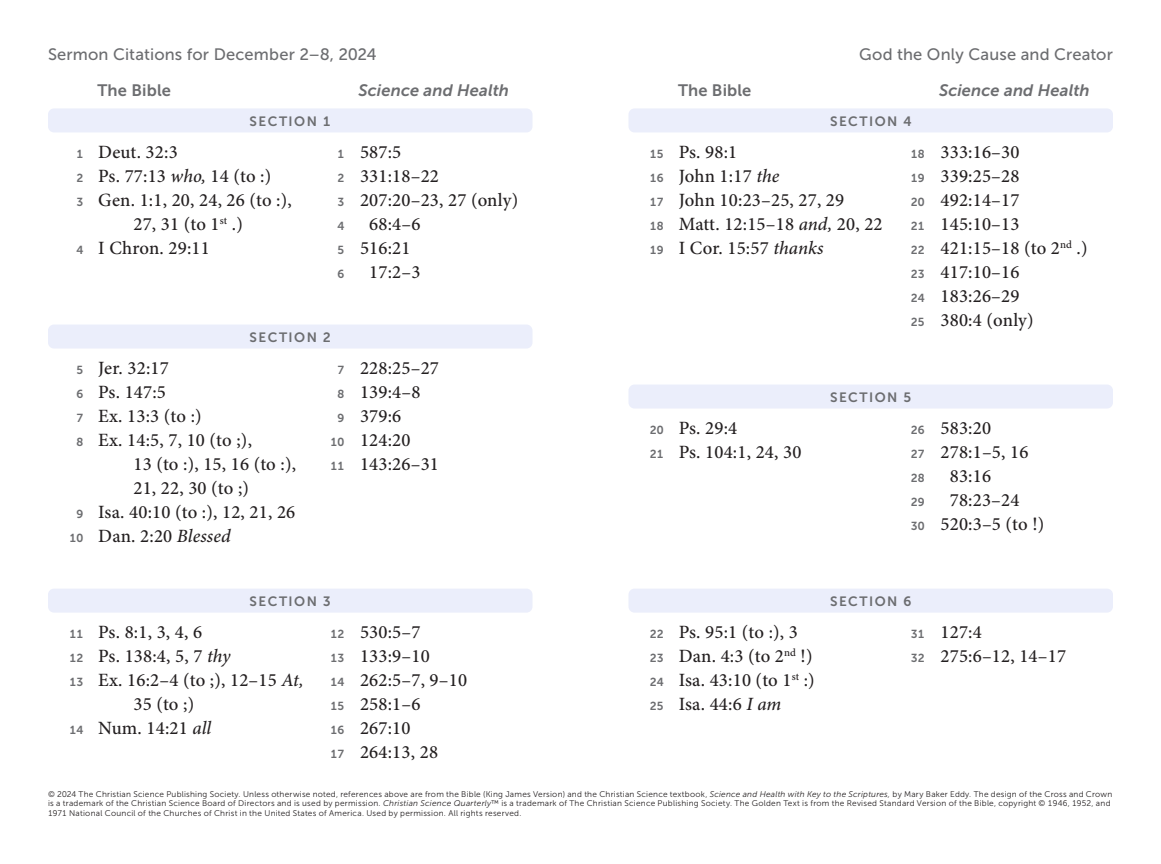
<style>
.page{position:relative;width:1161px;height:864px;background:#fff}
.page>*{position:absolute;margin:0;border:0;box-sizing:border-box;transform-origin:0 0}
.Reference_Bible{font:500 18.75px/24px "Minion Pro";letter-spacing:.01em;color:#231f20}
.Reference_S_H{font:500 18.75px "Minion Pro";letter-spacing:.01em;color:#231f20}
.Reference_Bible_first{font:500 18.75px "Minion Pro";letter-spacing:.01em;color:#231f20}
.Reference_S_H_first{font:500 18.75px "Minion Pro";letter-spacing:.01em;color:#231f20}
.t1{font:16.5px "Museo Sans 500";letter-spacing:.01em;color:#6c6d70}
.t2{font:italic 16.5px "Museo Sans 700";letter-spacing:.005em;color:#6c6d70}
.t3{font:16.5px "Museo Sans 700";letter-spacing:.01em;color:#6c6d70}
.Section_Header{font:13.5px "Museo Sans 700";letter-spacing:.11em;color:#6c6d70}
.Reference_S_H-2{font:11.7px "Museo Sans 700";color:#6c6d70}
.Copyright_Block{font:8.25px/9.8px "Museo Sans 300";letter-spacing:.03em;color:#231f20}
.s1{font-family:"Museo Sans 700";font-weight:400;font-size:11.7px;color:#6c6d70}
.s2{font-style:italic}
</style>
<div class="page">
<div style="left:48px;top:589px;width:484px;height:24px;background:#ebeefb;border-radius:6px"></div>
<div style="left:628px;top:589px;width:485px;height:24px;background:#ebeefb;border-radius:6px"></div>
<div style="left:48px;top:325px;width:484px;height:24px;background:#ebeefb;border-radius:6px"></div>
<div style="left:628px;top:385px;width:485px;height:24px;background:#ebeefb;border-radius:6px"></div>
<div style="left:48px;top:108px;width:484px;height:24px;background:#ebeefb;border-radius:6px"></div>
<div style="left:628px;top:108px;width:485px;height:24px;background:#ebeefb;border-radius:6px"></div>
<h2 class="t1" style="left:48px;top:46px;width:330px">Sermon Citations for December 2–8, 2024</h2>
<h2 class="t1" style="left:859px;top:46px;width:255px">God the Only Cause and Creator</h2>
<h2 class="t3" style="left:98px;top:81px;width:75px">The Bible</h2>
<h2 class="t2" style="left:358px;top:81px;width:152px">Science and Health</h2>
<h2 class="t3" style="left:678px;top:81px;width:75px">The Bible</h2>
<h2 class="t2" style="left:939px;top:81px;width:152px">Science and Health</h2>
<p class="Section_Header" style="left:250px;top:113px;width:83px">SECTION 1</p>
<p class="Reference_Bible_first" style="left:76px;top:139px;width:103px"><span class="s1">1</span> Deut. 32:3</p>
<p class="Reference_Bible" style="left:76px;top:164px;width:197px"><span class="s1">2</span> Ps. 77:13 <span class="s2">who,</span> 14 (to :)</p>
<p class="Reference_Bible" style="left:76px;top:188px;width:217px;text-align:center"><span class="s1">3</span> Gen. 1:1, 20, 24, 26 (to :),<br>27, 31 (to 1<sup>st</sup> .)</p>
<p class="Reference_Bible" style="left:76px;top:236px;width:135px"><span class="s1">4</span> I Chron. 29:11</p>
<p class="Reference_S_H_first" style="left:337px;top:139px;width:66px"><span class="s1">1</span> 587:5</p>
<p class="Reference_S_H" style="left:337px;top:163px;width:103px"><span class="s1">2</span> 331:18–22</p>
<p class="Reference_S_H" style="left:337px;top:187px;width:182px"><span class="s1">3</span> 207:20–23, 27 (only)</p>
<p class="Reference_S_H-2" style="left:337px;top:220px;width:8px">4</p>
<p class="Reference_S_H" style="left:369px;top:211px;width:53px">68:4–6</p>
<p class="Reference_S_H" style="left:337px;top:235px;width:75px"><span class="s1">5</span> 516:21</p>
<p class="Reference_S_H-2" style="left:337px;top:268px;width:8px">6</p>
<p class="Reference_S_H" style="left:369px;top:259px;width:53px">17:2–3</p>
<p class="Section_Header" style="left:250px;top:329px;width:83px">SECTION 2</p>
<p class="Reference_Bible_first" style="left:76px;top:356px;width:94px"><span class="s1">5</span> Jer. 32:17</p>
<p class="Reference_Bible" style="left:76px;top:380px;width:91px"><span class="s1">6</span> Ps. 147:5</p>
<p class="Reference_Bible" style="left:76px;top:404px;width:127px"><span class="s1">7</span> Ex. 13:3 (to :)</p>
<p class="Reference_Bible" style="left:134px;top:428px;width:164px;text-indent:-57px"><span class="s1">8</span> Ex. 14:5, 7, 10 (to ;),<br>13 (to :), 15, 16 (to :),<br>21, 22, 30 (to ;)</p>
<p class="Reference_Bible" style="left:76px;top:500px;width:221px"><span class="s1">9</span> Isa. 40:10 (to :), 12, 21, 26</p>
<p class="Reference_Bible" style="left:69px;top:524px;width:163px"><span class="s1">10</span> Dan. 2:20 <span class="s2">Blessed</span></p>
<p class="Reference_S_H_first" style="left:337px;top:356px;width:103px"><span class="s1">7</span> 228:25–27</p>
<p class="Reference_S_H" style="left:337px;top:380px;width:85px"><span class="s1">8</span> 139:4–8</p>
<p class="Reference_S_H" style="left:337px;top:404px;width:66px"><span class="s1">9</span> 379:6</p>
<p class="Reference_S_H" style="left:330px;top:428px;width:82px"><span class="s1">10</span> 124:20</p>
<p class="Reference_S_H" style="left:330px;top:452px;width:110px"><span class="s1">11</span> 143:26–31</p>
<p class="Section_Header" style="left:250px;top:594px;width:83px">SECTION 3</p>
<p class="Reference_Bible_first" style="left:69px;top:620px;width:134px"><span class="s1">11</span> Ps. 8:1, 3, 4, 6</p>
<p class="Reference_Bible" style="left:69px;top:644px;width:163px"><span class="s1">12</span> Ps. 138:4, 5, 7 <span class="s2">thy</span></p>
<p class="Reference_Bible" style="left:134px;top:668px;width:172px;text-indent:-64px"><span class="s1">13</span> Ex. 16:2–4 (to ;), 12–15 <span class="s2">At,<br></span>35 (to ;)</p>
<p class="Reference_Bible" style="left:69px;top:716px;width:143px"><span class="s1">14</span> Num. 14:21 <span class="s2">all</span></p>
<p class="Reference_S_H_first" style="left:330px;top:620px;width:92px"><span class="s1">12</span> 530:5–7</p>
<p class="Reference_S_H" style="left:330px;top:644px;width:101px"><span class="s1">13</span> 133:9–10</p>
<p class="Reference_S_H" style="left:330px;top:668px;width:138px"><span class="s1">14</span> 262:5–7, 9–10</p>
<p class="Reference_S_H" style="left:330px;top:692px;width:92px"><span class="s1">15</span> 258:1–6</p>
<p class="Reference_S_H" style="left:330px;top:716px;width:82px"><span class="s1">16</span> 267:10</p>
<p class="Reference_S_H" style="left:330px;top:740px;width:109px"><span class="s1">17</span> 264:13, 28</p>
<p class="Section_Header" style="left:830px;top:113px;width:83px">SECTION 4</p>
<p class="Reference_Bible_first" style="left:650px;top:139px;width:89px"><span class="s1">15</span> Ps. 98:1</p>
<p class="Reference_Bible" style="left:650px;top:164px;width:131px"><span class="s1">16</span> John 1:17 <span class="s2">the</span></p>
<p class="Reference_Bible" style="left:650px;top:188px;width:196px"><span class="s1">17</span> John 10:23–25, 27, 29</p>
<p class="Reference_Bible" style="left:650px;top:212px;width:234px"><span class="s1">18</span> Matt. 12:15–18 <span class="s2">and,</span> 20, 22</p>
<p class="Reference_Bible" style="left:650px;top:236px;width:175px"><span class="s1">19</span> I Cor. 15:57 <span class="s2">thanks</span></p>
<p class="Reference_S_H_first" style="left:911px;top:139px;width:110px"><span class="s1">18</span> 333:16–30</p>
<p class="Reference_S_H" style="left:911px;top:163px;width:110px"><span class="s1">19</span> 339:25–28</p>
<p class="Reference_S_H" style="left:911px;top:187px;width:110px"><span class="s1">20</span> 492:14–17</p>
<p class="Reference_S_H" style="left:911px;top:211px;width:110px"><span class="s1">21</span> 145:10–13</p>
<p class="Reference_S_H" style="left:911px;top:235px;width:178px"><span class="s1">22</span> 421:15–18 (to 2<sup>nd</sup> .)</p>
<p class="Reference_S_H" style="left:911px;top:259px;width:110px"><span class="s1">23</span> 417:10–16</p>
<p class="Reference_S_H" style="left:911px;top:283px;width:110px"><span class="s1">24</span> 183:26–29</p>
<p class="Reference_S_H" style="left:911px;top:307px;width:124px"><span class="s1">25</span> 380:4 (only)</p>
<p class="Reference_Bible_first" style="left:650px;top:416px;width:89px"><span class="s1">20</span> Ps. 29:4</p>
<p class="Reference_Bible" style="left:650px;top:440px;width:153px"><span class="s1">21</span> Ps. 104:1, 24, 30</p>
<p class="Section_Header" style="left:830px;top:389px;width:83px">SECTION 5</p>
<p class="Reference_S_H_first" style="left:911px;top:416px;width:82px"><span class="s1">26</span> 583:20</p>
<p class="Reference_S_H" style="left:911px;top:440px;width:119px"><span class="s1">27</span> 278:1–5, 16</p>
<p class="Reference_S_H-2" style="left:911px;top:472px;width:15px">28</p>
<p class="Reference_S_H" style="left:950px;top:464px;width:43px">83:16</p>
<p class="Reference_S_H-2" style="left:911px;top:496px;width:15px">29</p>
<p class="Reference_S_H" style="left:950px;top:488px;width:71px">78:23–24</p>
<p class="Reference_S_H" style="left:911px;top:512px;width:135px"><span class="s1">30</span> 520:3–5 (to !)</p>
<p class="Reference_Bible_first" style="left:650px;top:620px;width:150px"><span class="s1">22</span> Ps. 95:1 (to :), 3</p>
<p class="Reference_Bible" style="left:650px;top:644px;width:164px"><span class="s1">23</span> Dan. 4:3 (to 2<sup>nd</sup> !)</p>
<p class="Reference_Bible" style="left:650px;top:668px;width:166px"><span class="s1">24</span> Isa. 43:10 (to 1<sup>st</sup> :)</p>
<p class="Reference_Bible" style="left:650px;top:692px;width:133px"><span class="s1">25</span> Isa. 44:6 <span class="s2">I am</span></p>
<p class="Section_Header" style="left:830px;top:594px;width:83px">SECTION 6</p>
<p class="Reference_S_H_first" style="left:911px;top:620px;width:72px"><span class="s1">31</span> 127:4</p>
<p class="Reference_S_H" style="left:911px;top:644px;width:157px"><span class="s1">32</span> 275:6–12, 14–17</p>
<p class="Copyright_Block" style="left:48px;top:789px;width:1066px">© 2024 The Christian Science Publishing Society. Unless otherwise noted, references above are from the Bible (King James Version) and the Christian Science textbook, <span class="s2">Science and Health with Key to the Scriptures,</span> by Mary Baker Eddy. The design of the Cross and Crown is a trademark of the Christian Science Board of Directors and is used by permission. <span class="s2">Christian Science Quarterly</span>™ is a trademark of The Christian Science Publishing Society. The Golden Text is from the Revised Standard Version of the Bible, copyright © 1946, 1952, and<br>1971 National Council of the Churches of Christ in the United States of America. Used by permission. All rights reserved.</p>
</div>
